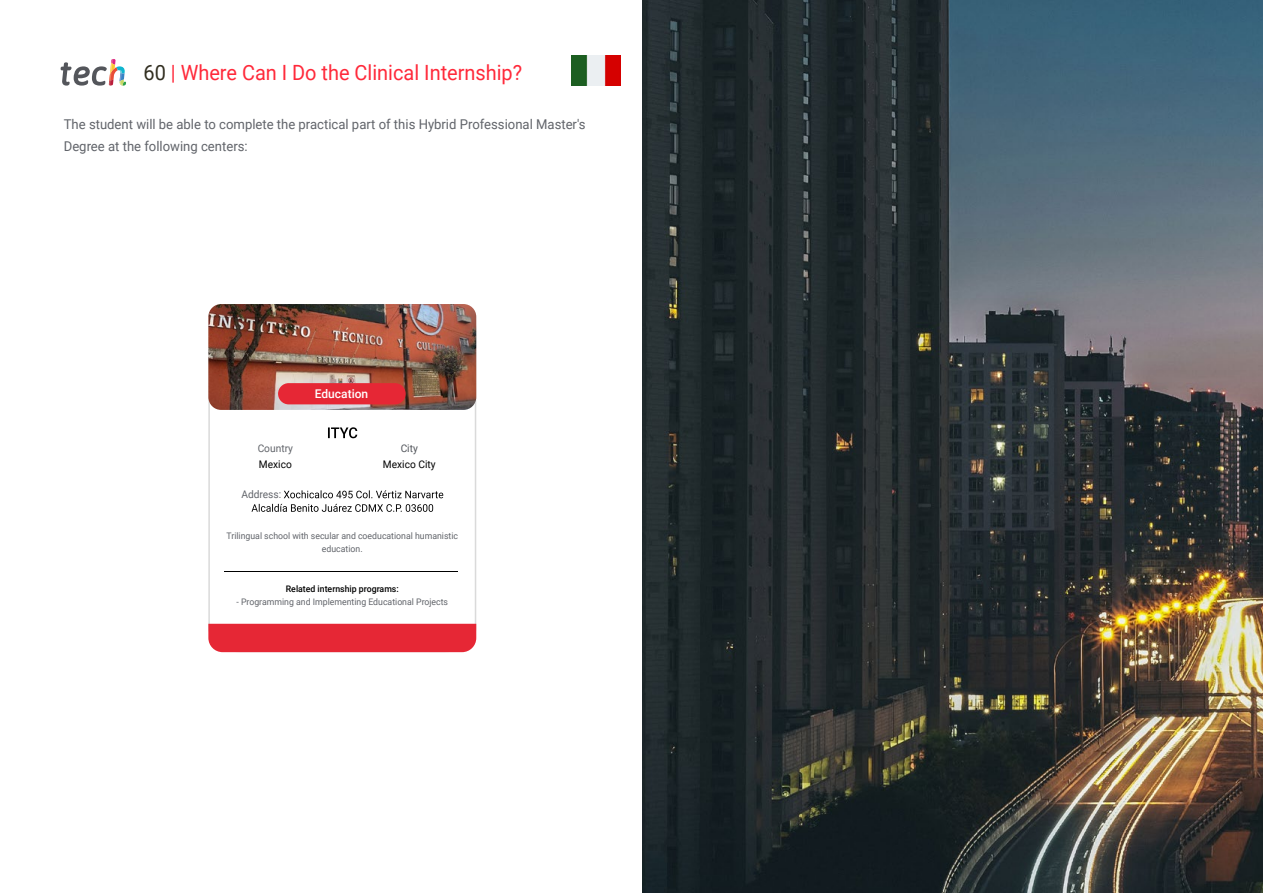
<style>
.page{position:relative;width:1263px;height:893px;background:#fff}
.page>*{position:absolute;margin:0;border:0;box-sizing:border-box;transform-origin:0 0}
.t1{font:21px "Roboto";color:#ff293a;scale:.95 1}
.t2{font:13.5px/22.5px "Roboto";color:#61646a}
.t3{font:500 12px "Roboto";color:#fff}
.t4{font:10.5px "Roboto";color:#000}
.t5{font:10.5px "Roboto";color:#61646a}
.t6{font:10.5px "Roboto";color:#52555b}
.t7{font:9px/13.5px "Roboto";color:#61646a;text-align:center}
.t8{font:500 9px "Roboto";color:#000}
.s1{color:#312e20}
</style>
<div class="page">
<svg style="left:61px;top:59px;width:65px;height:27px"></svg>
<img style="left:571px;top:56px;width:50px;height:29px">
<img style="left:642px;top:0;width:621px;height:893px">
<svg style="left:208px;top:315px;width:269px;height:338px"></svg>
<img style="left:208px;top:304px;width:268px;height:106px">
<div style="left:278px;top:383px;width:128px;height:21px;background:#e62735;border-radius:11px"></div>
<div style="left:208px;top:624px;width:268px;height:28px;background:#e62735"></div>
<hr style="left:224px;top:571px;width:233px;height:1px;background:#000">
<svg style="left:284px;top:490px;width:159px;height:8px"></svg>
<svg style="left:251px;top:504px;width:182px;height:8px"></svg>
<svg style="left:328px;top:427px;width:29px;height:11px"></svg>
<h1 class="t1" style="left:144px;top:57px;width:400px"><span class="s1">60</span> | Where Can I Do the Clinical Internship?</h1>
<h2 class="t2" style="left:64px;top:112px;width:523px">The student will be able to complete the practical part of this Hybrid Professional Master's<br>Degree at the following centers:</h2>
<p class="t5" style="left:258px;top:441px;width:37px">Country</p>
<p class="t4" style="left:259px;top:457px;width:34px">Mexico</p>
<h3 class="t3" style="left:315px;top:386px;width:55px">Education</h3>
<p class="t6" style="left:401px;top:441px;width:19px">City</p>
<p class="t4" style="left:383px;top:457px;width:54px">Mexico City</p>
<p class="t5" style="left:241px;top:487px;width:41px">Address:</p>
<p class="t7" style="left:227px;top:529px;width:233px">Trilingual school with secular and coeducational humanistic education.</p>
<p class="t8" style="left:286px;top:582px;width:114px">Related internship programs:</p>
<p class="t7" style="left:236px;top:595px;width:213px">- Programming and Implementing Educational Projects</p>
</div>
